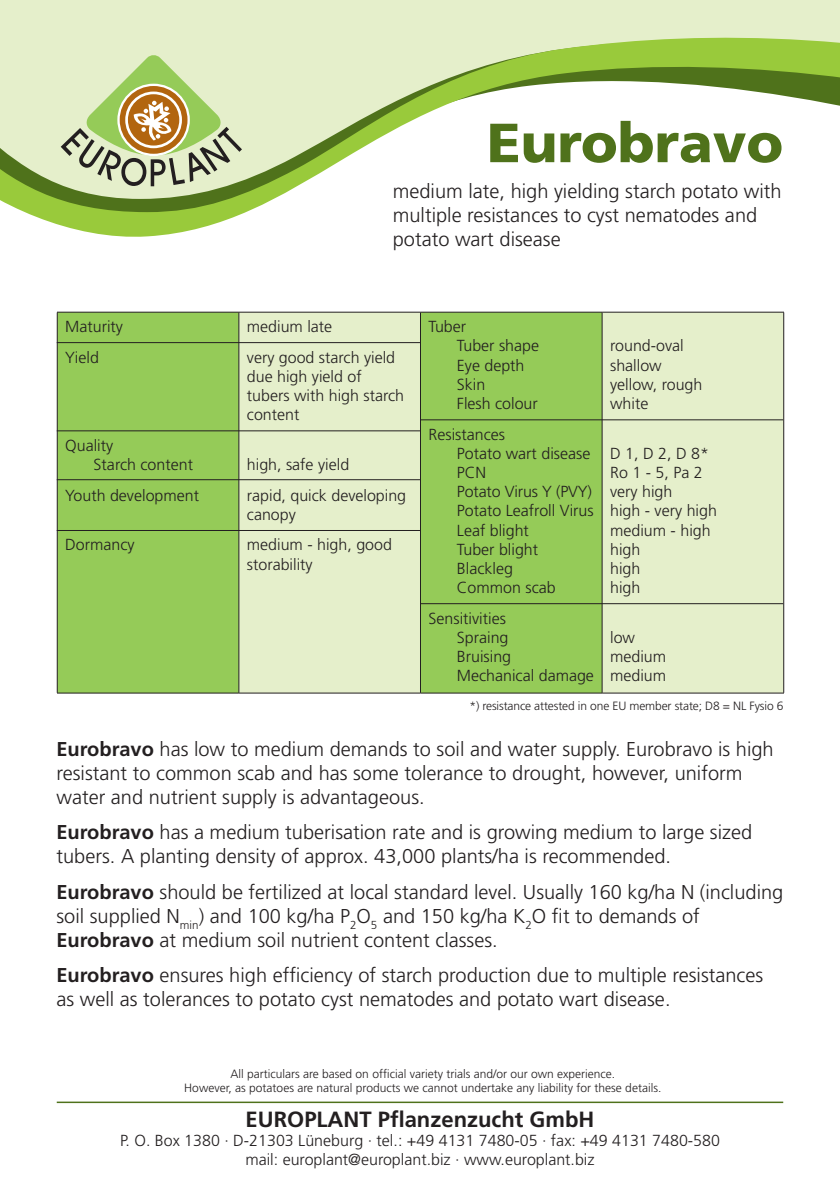
<style>
.page{position:relative;width:840px;height:1191px;background:#fff}
.page>*{position:absolute;margin:0;border:0;box-sizing:border-box;transform-origin:0 0}
.t1{font:900 55px "Frutiger";color:#4f721b}
.t2{font:700 22px "Frutiger";color:#231f20}
.t3{font:300 20px/24px "Frutiger";color:#231f20}
.t4{font:300 16px/19.2px "Frutiger";color:#231f20}
.t5{font:300 12px/14.4px "Frutiger";color:#231f20;text-align:center}
.s1{font-weight:700}
</style>
<div class="page">
<div style="left:0;top:0;width:839px;height:32px;background:#e5efcb"></div>
<svg style="left:0;top:32px;width:839px;height:205px"></svg>
<svg style="left:61px;top:54px;width:181px;height:132px"></svg>
<hr style="left:57px;top:1101px;width:725px;height:2px;background:#4f721b">
<div style="left:58px;top:313px;width:180px;height:379px;background:#95cb58"></div>
<svg style="left:239px;top:313px;width:544px;height:379px;fill:#e5efcb"></svg>
<hr style="left:57px;top:312px;width:182px;height:1px;background:#231f20">
<hr style="left:57px;top:312px;width:1px;height:381px;background:#231f20">
<hr style="left:239px;top:312px;width:181px;height:1px;background:#231f20">
<hr style="left:238px;top:312px;width:1px;height:381px;background:#231f20">
<hr style="left:420px;top:312px;width:181px;height:1px;background:#231f20">
<hr style="left:420px;top:312px;width:1px;height:381px;background:#231f20">
<hr style="left:601px;top:312px;width:182px;height:1px;background:#231f20">
<hr style="left:601px;top:312px;width:1px;height:381px;background:#231f20">
<hr style="left:783px;top:312px;width:1px;height:381px;background:#231f20">
<hr style="left:57px;top:692px;width:182px;height:1px;background:#231f20">
<hr style="left:239px;top:692px;width:181px;height:1px;background:#231f20">
<hr style="left:420px;top:692px;width:181px;height:1px;background:#231f20">
<hr style="left:601px;top:692px;width:182px;height:1px;background:#231f20">
<hr style="left:420px;top:419px;width:362px;height:1px;background:#231f20">
<hr style="left:420px;top:603px;width:362px;height:1px;background:#231f20">
<hr style="left:57px;top:430px;width:363px;height:1px;background:#231f20">
<hr style="left:57px;top:479px;width:363px;height:1px;background:#231f20">
<hr style="left:57px;top:530px;width:363px;height:1px;background:#231f20">
<hr style="left:57px;top:342px;width:363px;height:1px;background:#231f20">
<h1 class="t1" style="left:486px;top:110px;width:297px">Eurobravo</h1>
<p class="t4" style="left:65px;top:311px;width:59px;line-height:30.6px">Maturity<br>Yield</p>
<p class="t4" style="left:94px;top:436px;width:101px;text-indent:-28px">Quality<br>Starch content</p>
<p class="t4" style="left:65px;top:486px;width:135px">Youth development</p>
<p class="t4" style="left:65px;top:535px;width:71px">Dormancy</p>
<p class="t3" style="left:392px;top:179px;width:390px">medium late, high yielding starch potato with multiple resistances to cyst nematodes and potato wart disease</p>
<p class="t4" style="left:247px;top:311px;width:150px;line-height:30.6px">medium late<br>very good starch yield</p>
<p class="t4" style="left:247px;top:367px;width:159px">due high yield of tubers with high starch content</p>
<p class="t4" style="left:247px;top:449px;width:161px;line-height:30.6px">high, safe yield<br>rapid, quick developing</p>
<p class="t4" style="left:247px;top:499px;width:146px;line-height:30.6px">canopy<br>medium - high, good</p>
<p class="t4" style="left:247px;top:555px;width:67px">storability</p>
<p class="t4" style="left:456px;top:317px;width:84px;text-indent:-28px">Tuber<br>Tuber shape<br>Eye depth<br>Skin<br>Flesh colour</p>
<p class="t4" style="left:456px;top:425px;width:138px;text-indent:-28px">Resistances<br>Potato wart disease<br>PCN<br>Potato Virus Y (PVY)<br>Potato Leafroll Virus<br>Leaf blight<br>Tuber blight<br>Blackleg<br>Common scab</p>
<p class="t4" style="left:456px;top:609px;width:138px;text-indent:-28px">Sensitivities<br>Spraing<br>Bruising<br>Mechanical damage</p>
<p class="t4" style="left:609px;top:336px;width:94px">round-oval shallow yellow, rough white</p>
<p class="t4" style="left:609px;top:444px;width:108px">D 1, D 2, D 8*<br>Ro 1 - 5, Pa 2 very high<br>high - very high medium - high high<br>high<br>high</p>
<p class="t4" style="left:609px;top:628px;width:57px">low medium medium</p>
<p class="t5" style="left:469px;top:698px;width:315px">*) resistance attested in one EU member state; D8 = NL Fysio 6</p>
<p class="t3" style="left:56px;top:737px;width:718px"><span class="s1">Eurobravo</span> has low to medium demands to soil and water supply. Eurobravo is high resistant to common scab and has some tolerance to drought, however, uniform water and nutrient supply is advantageous.</p>
<p class="t3" style="left:56px;top:820px;width:696px"><span class="s1">Eurobravo</span> has a medium tuberisation rate and is growing medium to large sized tubers. A planting density of approx. 43,000 plants/ha is recommended.</p>
<p class="t3" style="left:56px;top:880px;width:728px"><span class="s1">Eurobravo</span> should be fertilized at local standard level. Usually 160 kg/ha N (including soil supplied N<sub>min</sub>) and 100 kg/ha P<sub>2</sub>O<sub>5</sub> and 150 kg/ha K<sub>2</sub>O fit to demands of<br><span class="s1">Eurobravo</span> at medium soil nutrient content classes.</p>
<p class="t3" style="left:56px;top:963px;width:708px"><span class="s1">Eurobravo</span> ensures high efficiency of starch production due to multiple resistances as well as tolerances to potato cyst nematodes and potato wart disease.</p>
<p class="t5" style="left:184px;top:1066px;width:478px">All particulars are based on official variety trials and/or our own experience.<br>However, as potatoes are natural products we cannot undertake any liability for these details.</p>
<p class="t2" style="left:245px;top:1106px;width:350px">EUROPLANT Pflanzenzucht GmbH</p>
<p class="t4" style="left:120px;top:1131px;width:601px;text-align:center">P. O. Box 1380 · D-21303 Lüneburg · tel.: +49 4131 7480-05 · fax: +49 4131 7480-580 mail: europlant@europlant.biz · www.europlant.biz</p>
</div>
